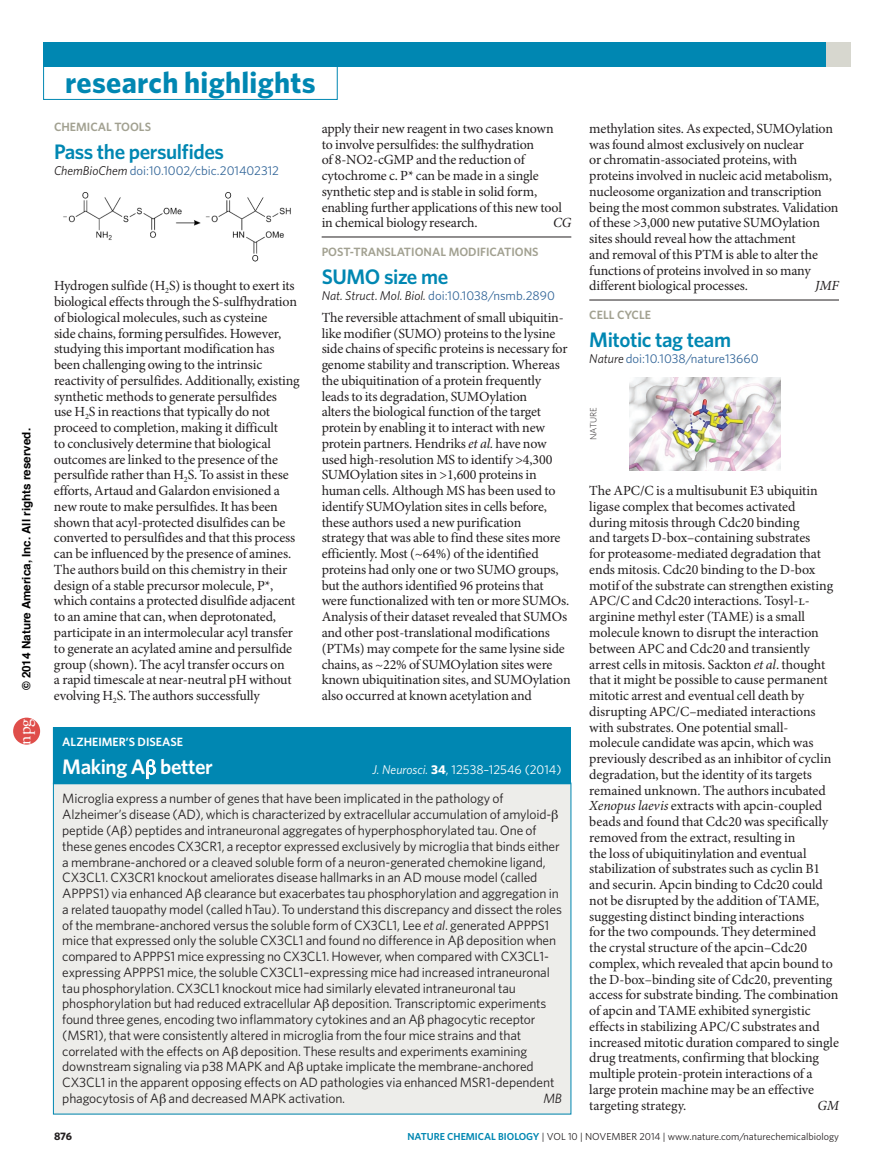
<style>
.page{position:relative;width:893px;height:1174px;background:#fff}
.page>*{position:absolute;margin:0;border:0;box-sizing:border-box;transform-origin:0 0}
.t1{font:700 30px "Whitney";letter-spacing:.01em;color:#0087b2}
.Title{font:600 21px "Whitney";letter-spacing:-.02em;color:#0087b2}
.Title-2{font:600 21px "Whitney";letter-spacing:-.02em;color:#fff}
.t2{font:17.55px "Adobe Garamond Pro";color:#fff}
.Body_first{font:13.95px/15.8px "Minion Pro";letter-spacing:-.01em;color:#231f20}
.Body_first-2{font:italic 13.95px "Minion Pro";letter-spacing:-.005em;color:#231f20}
.RH_box_body_first{font:13.5px/15.8px "Whitney";letter-spacing:-.01em;color:#231f20}
.RH_box_body_first-2{font:italic 13.5px "Whitney";color:#231f20}
.Journal_DOI_ref{font:12.75px "Whitney";color:#369}
.Title-3{font:12.75px "Whitney";color:#fff}
.Subject_w_rule{font:600 12px "Whitney";color:#a2a191}
.Subject_-_Box{font:600 12px "Whitney";color:#fff}
.Subject{font:600 12px "Whitney";color:#a2a191}
.t3{font:700 11.7px "Helvetica";color:#000}
.t4{font:700 10.8px "Whitney";color:#231f20}
.t5{font:10.2px "Whitney";color:#231f20}
.Picture_credit{font:300 9px "Whitney";color:#231f20}
.s1{font-family:"Arial"}
.s2{font-style:italic;color:#231f20}
.s3{font-style:italic}
.s4{font-weight:700}
.s5{font-weight:600;color:#0087b2}
</style>
<div class="page">
<div style="left:43px;top:66px;width:295px;height:34px;border:1px solid #0087b2"></div>
<div style="left:43px;top:43px;width:806px;height:24px;background:#0087b2"></div>
<div style="left:826px;top:43px;width:24px;height:24px;background:#d7d7cf"></div>
<hr style="left:322px;top:237px;width:249px;height:1px;background:#231f20">
<hr style="left:589px;top:300px;width:250px;height:1px;background:#231f20">
<div style="left:53px;top:783px;width:518px;height:331px;background:#ededea"></div>
<div style="left:53px;top:727px;width:517px;height:56px;background:#0087b2"></div>
<div style="left:53px;top:727px;width:518px;height:57px;border:1px solid #0087b2"></div>
<img style="left:63px;top:192px;width:228px;height:70px">
<img style="left:630px;top:377px;width:151px;height:93px">
<div style="left:13px;top:717px;width:27px;height:27px;background:#df4e4a;border-radius:50%"></div>
<svg style="left:146px;top:759px;width:10px;height:20px"></svg>
<p class="t3" style="left:17px;top:690px;width:264px;rotate:-90deg">© 201<span class="s1">4</span> Nature America, Inc. All rights reserved.</p>
<p class="t2" style="left:14px;top:744px;width:28px;rotate:-90deg">npg</p>
<p class="t1" style="left:65px;top:62px;width:252px">research highlights</p>
<p class="Subject" style="left:54px;top:119px;width:99px">CHEMICAL TOOLS</p>
<p class="Title" style="left:54px;top:138px;width:172px">Pass the persulfides</p>
<p class="Journal_DOI_ref" style="left:54px;top:162px;width:227px"><span class="s2">ChemBioChem</span> doi:10.1002/cbic.201402312</p>
<p class="Body_first" style="left:322px;top:121px;width:242px">apply their new reagent in two cases known to involve persulfides: the sulfhydration<br>of 8-NO2-cGMP and the reduction of cytochrome c. P* can be made in a single synthetic step and is stable in solid form, enabling further applications of this new tool in chemical biology research.</p>
<p class="Body_first-2" style="left:553px;top:214px;width:20px">CG</p>
<p class="Body_first" style="left:54px;top:278px;width:247px">Hydrogen sulfide (H<sub>2</sub>S) is thought to exert its biological effects through the S-sulfhydration of biological molecules, such as cysteine<br>side chains, forming persulfides. However, studying this important modification has been challenging owing to the intrinsic reactivity of persulfides. Additionally, existing synthetic methods to generate persulfides<br>use H<sub>2</sub>S in reactions that typically do not proceed to completion, making it difficult<br>to conclusively determine that biological outcomes are linked to the presence of the persulfide rather than H<sub>2</sub>S. To assist in these efforts, Artaud and Galardon envisioned a new route to make persulfides. It has been shown that acyl-protected disulfides can be converted to persulfides and that this process can be influenced by the presence of amines.<br>The authors build on this chemistry in their design of a stable precursor molecule, P*, which contains a protected disulfide adjacent to an amine that can, when deprotonated, participate in an intermolecular acyl transfer to generate an acylated amine and persulfide group (shown). The acyl transfer occurs on<br>a rapid timescale at near-neutral pH without evolving H<sub>2</sub>S. The authors successfully</p>
<p class="Subject_w_rule" style="left:322px;top:244px;width:219px">POST-TRANSLATIONAL MODIFICATIONS</p>
<p class="Title" style="left:322px;top:263px;width:128px">SUMO size me</p>
<p class="Journal_DOI_ref" style="left:322px;top:287px;width:235px"><span class="s2">Nat. Struct. Mol. Biol.</span> doi:10.1038/nsmb.2890</p>
<p class="Body_first" style="left:322px;top:310px;width:250px">The reversible attachment of small ubiquitin&shy;like modifier (SUMO) proteins to the lysine side chains of specific proteins is necessary for genome stability and transcription. Whereas the ubiquitination of a protein frequently leads to its degradation, SUMOylation<br>alters the biological function of the target protein by enabling it to interact with new protein partners. Hendriks <span class="s3">et al.</span> have now used high-resolution MS to identify &gt;4,300<br>SUMOylation sites in &gt;1,600 proteins in human cells. Although MS has been used to identify SUMOylation sites in cells before, these authors used a new purification<br>strategy that was able to find these sites more efficiently. Most (~64%) of the identified proteins had only one or two SUMO groups, but the authors identified 96 proteins that were functionalized with ten or more SUMOs.<br>Analysis of their dataset revealed that SUMOs and other post-translational modifications (PTMs) may compete for the same lysine side chains, as ~22% of SUMOylation sites were known ubiquitination sites, and SUMOylation also occurred at known acetylation and</p>
<p class="Subject_-_Box" style="left:62px;top:734px;width:122px">ALZHEIMER’S DISEASE</p>
<p class="Title-2" style="left:62px;top:753px;width:152px">Making A better</p>
<p class="Title-3" style="left:372px;top:761px;width:191px"><span class="s3">J. Neurosci.</span> <span class="s4">34</span>, 12538–12546 (2014)</p>
<p class="RH_box_body_first" style="left:62px;top:790px;width:501px">Microglia express a number of genes that have been implicated in the pathology of Alzheimer’s disease (AD), which is characterized by extracellular accumulation of amyloid&shy;peptide (A ) peptides and intraneuronal aggregates of hyperphosphorylated tau. One of these genes encodes CX3CR1, a receptor expressed exclusively by microglia that binds either a membrane-anchored or a cleaved soluble form of a neuron-generated chemokine ligand, CX3CL1. CX3CR1 knockout ameliorates disease hallmarks in an AD mouse model (called APPPS1) via enhanced A clearance but exacerbates tau phosphorylation and aggregation in a related tauopathy model (called hTau). To understand this discrepancy and dissect the roles of the membrane-anchored versus the soluble form of CX3CL1, Lee <span class="s3">et al</span>. generated APPPS1 mice that expressed only the soluble CX3CL1 and found no difference in A deposition when compared to APPPS1 mice expressing no CX3CL1. However, when compared with CX3CL1- expressing APPPS1 mice, the soluble CX3CL1–expressing mice had increased intraneuronal tau phosphorylation. CX3CL1 knockout mice had similarly elevated intraneuronal tau phosphorylation but had reduced extracellular A deposition. Transcriptomic experiments found three genes, encoding two inflammatory cytokines and an A phagocytic receptor (MSR1), that were consistently altered in microglia from the four mice strains and that correlated with the effects on A deposition. These results and experiments examining downstream signaling via p38 MAPK and A uptake implicate the membrane-anchored CX3CL1 in the apparent opposing effects on AD pathologies via enhanced MSR1-dependent phagocytosis of A and decreased MAPK activation.</p>
<p class="RH_box_body_first-2" style="left:543px;top:1089px;width:20px">MB</p>
<p class="Body_first" style="left:589px;top:121px;width:251px">methylation sites. As expected, SUMOylation was found almost exclusively on nuclear<br>or chromatin-associated proteins, with proteins involved in nucleic acid metabolism, nucleosome organization and transcription being the most common substrates. Validation of these &gt;3,000 new putative SUMOylation sites should reveal how the attachment<br>and removal of this PTM is able to alter the functions of proteins involved in so many different biological processes.</p>
<p class="Body_first-2" style="left:815px;top:277px;width:25px">JMF</p>
<p class="Subject_w_rule" style="left:589px;top:307px;width:63px">CELL CYCLE</p>
<p class="Title" style="left:589px;top:326px;width:143px">Mitotic tag team</p>
<p class="Journal_DOI_ref" style="left:589px;top:350px;width:171px"><span class="s2">Nature</span> doi:10.1038/nature13660</p>
<p class="Picture_credit" style="left:587px;top:440px;width:34px;rotate:-90deg">NATURE</p>
<p class="Body_first" style="left:589px;top:483px;width:251px">The APC/C is a multisubunit E3 ubiquitin ligase complex that becomes activated<br>during mitosis through Cdc20 binding<br>and targets D-box–containing substrates<br>for proteasome-mediated degradation that ends mitosis. Cdc20 binding to the D-box motif of the substrate can strengthen existing APC/C and Cdc20 interactions. Tosyl-l&shy;arginine methyl ester (TAME) is a small molecule known to disrupt the interaction between APC and Cdc20 and transiently arrest cells in mitosis. Sackton <span class="s3">et al</span>. thought that it might be possible to cause permanent mitotic arrest and eventual cell death by disrupting APC/C–mediated interactions with substrates. One potential small&shy;molecule candidate was apcin, which was previously described as an inhibitor of cyclin degradation, but the identity of its targets remained unknown. The authors incubated <span class="s3">Xenopus laevis</span> extracts with apcin-coupled beads and found that Cdc20 was specifically removed from the extract, resulting in<br>the loss of ubiquitinylation and eventual stabilization of substrates such as cyclin B1 and securin. Apcin binding to Cdc20 could not be disrupted by the addition of TAME, suggesting distinct binding interactions<br>for the two compounds. They determined<br>the crystal structure of the apcin–Cdc20 complex, which revealed that apcin bound to the D-box–binding site of Cdc20, preventing access for substrate binding. The combination of apcin and TAME exhibited synergistic effects in stabilizing APC/C substrates and increased mitotic duration compared to single drug treatments, confirming that blocking multiple protein-protein interactions of a large protein machine may be an effective targeting strategy.</p>
<p class="Body_first-2" style="left:817px;top:1096px;width:23px">GM</p>
<p class="t4" style="left:54px;top:1129px;width:19px">876</p>
<p class="t5" style="left:407px;top:1129px;width:433px"><span class="s5">NATURE CHEMICAL BIOLOGY</span> | VOL 10 | NOVEMBER 2014 | www.nature.com/naturechemicalbiology</p>
</div>
